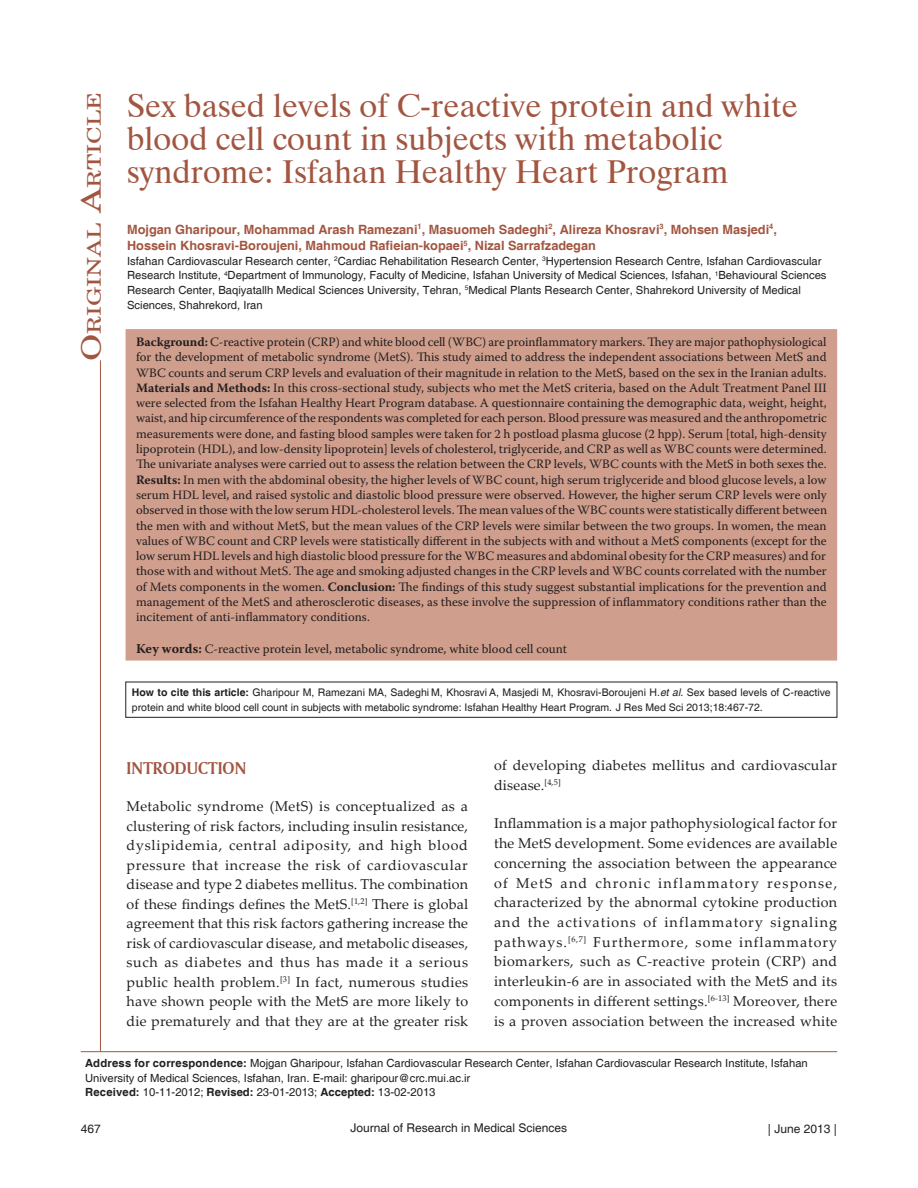
<style>
.page{position:relative;width:918px;height:1188px;background:#fff}
.page>*{position:absolute;margin:0;border:0;box-sizing:border-box;transform-origin:0 0}
.AT{font:33px/33px "Dutch 801 BT";color:#a25641}
.AH{font:18.9px "New Century Schlbk";color:#a25641;scale:1.3 1}
.t1{font:18px "Amerigo BT Bold A";color:#a25641}
.TX{font:14.25px/19.6px "Palatino Linotype";letter-spacing:.02em;color:#231f20;text-align:justify}
.ABS{font:12.75px/15.3px "Warnock Pro";color:#231f20;text-align:justify}
.AU{font:700 12.75px/16.5px "Helvetica";color:#a25641}
.KWD{font:12.75px "Warnock Pro";color:#231f20}
.t2{font:12px "Helvetica";color:#231f20}
.AFF{font:11.25px/14.7px "Helvetica";color:#231f20}
.ADD{font:11.25px/14.5px "Helvetica";color:#231f20}
.HIS{font:11.25px "Helvetica";color:#231f20}
.SRC{font:10.5px/15.3px "Helvetica";color:#231f20}
.s1{font-size:27px}
.s2{font-weight:700}
.s3{font-weight:700;font-size:13.5px}
.s4{font-style:italic}
</style>
<div class="page">
<div style="left:126px;top:330px;width:710px;height:330px;background:#cf9e8c"></div>
<div style="left:126px;top:329px;width:711px;height:332px;border:2px solid #cf9e8c"></div>
<hr style="left:81px;top:1051px;width:756px;height:1px;background:#a25641">
<hr style="left:100px;top:360px;width:1px;height:692px;background:#a25641">
<div style="left:126px;top:682px;width:711px;height:36px;border:1px solid #231f20"></div>
<p class="AH" style="left:83px;top:361px;width:207px;rotate:-90deg"><span class="s1">O</span>riginal <span class="s1">A</span>rticle</p>
<p class="AT" style="left:127px;top:89px;width:673px">Sex based levels of C‑reactive protein and white blood cell count in subjects with metabolic syndrome: Isfahan Healthy Heart Program</p>
<p class="AU" style="left:127px;top:221px;width:651px">Mojgan Gharipour, Mohammad Arash Ramezani<sup>1</sup>, Masuomeh Sadeghi<sup>2</sup>, Alireza Khosravi<sup>3</sup>, Mohsen Masjedi<sup>4</sup>,<br>Hossein Khosravi-Boroujeni, Mahmoud Rafieian‑kopaei<sup>5</sup>, Nizal Sarrafzadegan</p>
<p class="AFF" style="left:127px;top:254px;width:701px">Isfahan Cardiovascular Research center, <sup>2</sup>Cardiac Rehabilitation Research Center, <sup>3</sup>Hypertension Research Centre, Isfahan Cardiovascular Research Institute, <sup>4</sup>Department of Immunology, Faculty of Medicine, Isfahan University of Medical Sciences, Isfahan, <sup>1</sup>Behavioural Sciences Research Center, Baqiyatallh Medical Sciences University, Tehran, <sup>5</sup>Medical Plants Research Center, Shahrekord University of Medical Sciences, Shahrekord, Iran</p>
<p class="ABS" style="left:136px;top:334px;width:693px"><span class="s2">Background:</span> C‑reactive protein (CRP) and white blood cell (WBC) are proinflammatory markers. They are major pathophysiological for the development of metabolic syndrome (MetS). This study aimed to address the independent associations between MetS and WBC counts and serum CRP levels and evaluation of their magnitude in relation to the MetS, based on the sex in the Iranian adults.<br><span class="s2">Materials and Methods:</span> In this cross‑sectional study, subjects who met the MetS criteria, based on the Adult Treatment Panel III were selected from the Isfahan Healthy Heart Program database. A questionnaire containing the demographic data, weight, height, waist, and hip circumference of the respondents was completed for each person. Blood pressure was measured and the anthropometric measurements were done, and fasting blood samples were taken for 2 h postload plasma glucose (2 hpp). Serum [total, high‑density lipoprotein (HDL), and low‑density lipoprotein] levels of cholesterol, triglyceride, and CRP as well as WBC counts were determined.<br>The univariate analyses were carried out to assess the relation between the CRP levels, WBC counts with the MetS in both sexes the.<br><span class="s2">Results:</span> In men with the abdominal obesity, the higher levels of WBC count, high serum triglyceride and blood glucose levels, a low serum HDL level, and raised systolic and diastolic blood pressure were observed. However, the higher serum CRP levels were only observed in those with the low serum HDL‑cholesterol levels. The mean values of the WBC counts were statistically different between the men with and without MetS, but the mean values of the CRP levels were similar between the two groups. In women, the mean values of WBC count and CRP levels were statistically different in the subjects with and without a MetS components (except for the low serum HDL levels and high diastolic blood pressure for the WBC measures and abdominal obesity for the CRP measures) and for those with and without MetS. The age and smoking adjusted changes in the CRP levels and WBC counts correlated with the number of Mets components in the women. <span class="s2">Conclusion:</span> The findings of this study suggest substantial implications for the prevention and management of the MetS and atherosclerotic diseases, as these involve the suppression of inflammatory conditions rather than the incitement of anti‑inflammatory conditions.</p>
<p class="KWD" style="left:136px;top:641px;width:432px"><span class="s3">Key words:</span> C‑reactive protein level, metabolic syndrome, white blood cell count</p>
<p class="SRC" style="left:132px;top:685px;width:700px"><span class="s2">How to cite this article:</span> Gharipour M, Ramezani MA, Sadeghi M, Khosravi A, Masjedi M, Khosravi-Boroujeni H.<span class="s4">et al</span>. Sex based levels of C‑reactive protein and white blood cell count in subjects with metabolic syndrome: Isfahan Healthy Heart Program. J Res Med Sci 2013;18:467-72.</p>
<h1 class="t1" style="left:127px;top:757px;width:121px">INTRODUCTION</h1>
<p class="TX" style="left:127px;top:796px;width:343px">Metabolic syndrome (MetS) is conceptualized as a clustering of risk factors, including insulin resistance, dyslipidemia, central adiposity, and high blood pressure that increase the risk of cardiovascular disease and type 2 diabetes mellitus. The combination of these findings defines the MetS.<sup>[1,2]</sup> There is global agreement that this risk factors gathering increase the risk of cardiovascular disease, and metabolic diseases, such as diabetes and thus has made it a serious public health problem.<sup>[3]</sup> In fact, numerous studies have shown people with the MetS are more likely to die prematurely and that they are at the greater risk</p>
<p class="TX" style="left:494px;top:755px;width:345px">of developing diabetes mellitus and cardiovascular disease.<sup>[4,5]</sup></p>
<p class="TX" style="left:494px;top:813px;width:345px">Inflammation is a major pathophysiological factor for the MetS development. Some evidences are available concerning the association between the appearance of MetS and chronic inflammatory response, characterized by the abnormal cytokine production and the activations of inflammatory signaling pathways.<sup>[6,7]</sup> Furthermore, some inflammatory biomarkers, such as C‑reactive protein (CRP) and interleukin‑6 are in associated with the MetS and its components in different settings.<sup>[6‑13]</sup> Moreover, there is a proven association between the increased white</p>
<p class="ADD" style="left:85px;top:1056px;width:724px"><span class="s2">Address for correspondence:</span> Mojgan Gharipour, Isfahan Cardiovascular Research Center, Isfahan Cardiovascular Research Institute, Isfahan<br>University of Medical Sciences, Isfahan, Iran. E‑mail: gharipour@crc.mui.ac.ir</p>
<p class="HIS" style="left:85px;top:1086px;width:352px"><span class="s2">Received:</span> 10-11-2012; <span class="s2">Revised:</span> 23-01-2013; <span class="s2">Accepted:</span> 13-02-2013</p>
<p class="t2" style="left:81px;top:1122px;width:22px">467</p>
<p class="t2" style="left:351px;top:1121px;width:218px">Journal of Research in Medical Sciences</p>
<p class="t2" style="left:768px;top:1122px;width:70px">| June 2013 |</p>
</div>
